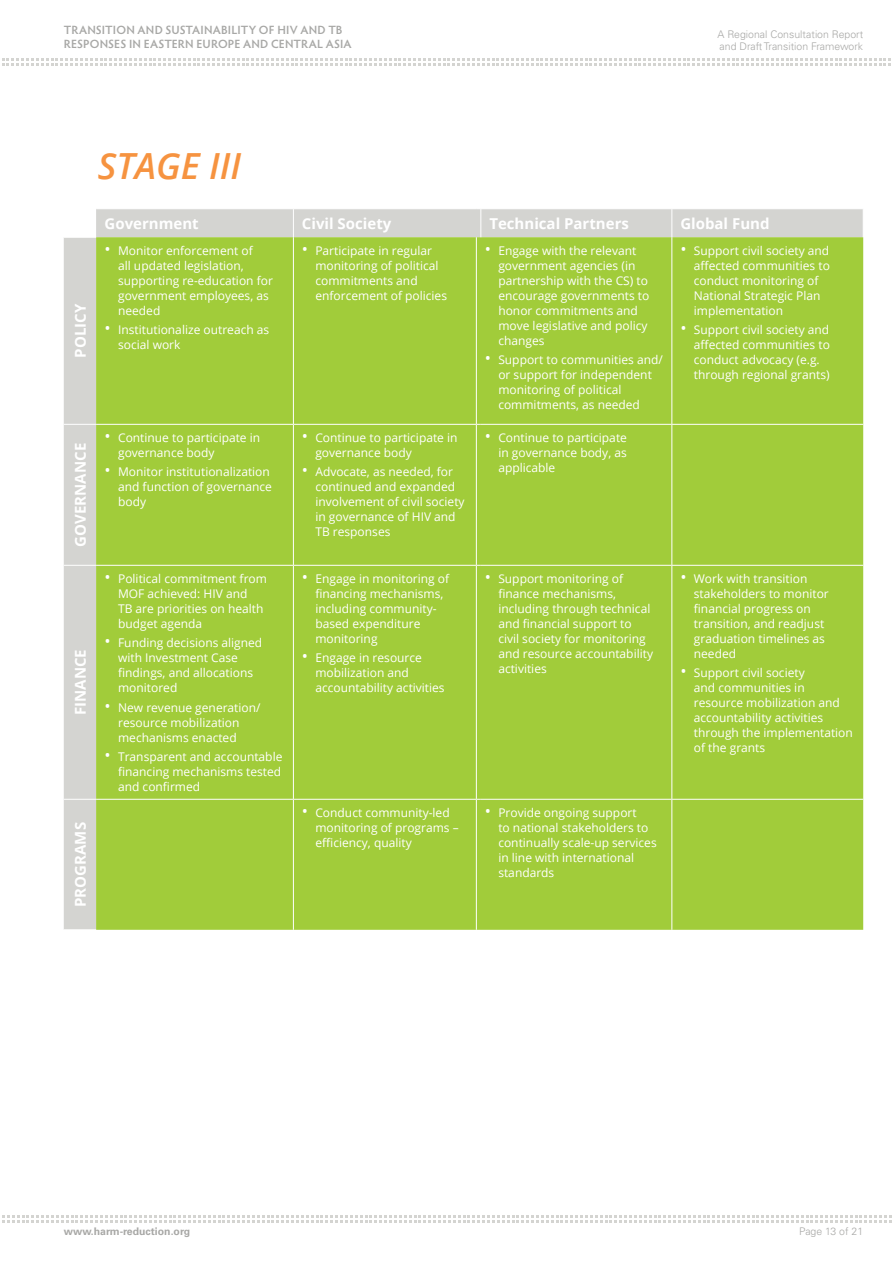
<style>
.page{position:relative;width:893px;height:1263px;background:#fff}
.page>*{position:absolute;margin:0;border:0;box-sizing:border-box;transform-origin:0 0}
.t1{font:italic 600 36px "Open Sans";color:#f69340}
.t2{font:700 15px "Open Sans";color:#fff}
.t3{font:12px/15px "Open Sans";color:#fff}
.t4{font:600 12px/14.4px "Hypatia Sans Pro";letter-spacing:.015em;color:#a8a8a6}
.t5{font:300 10.5px/12.6px "Univers LT Std";color:#a8a8a6}
.t6{font:700 10.5px "Univers LT Std";color:#a8a8a6}
.s1{font-size:16.5px}
</style>
<div class="page">
<svg style="left:2px;top:1215px;width:889px;height:7px"></svg>
<svg style="left:2px;top:59px;width:889px;height:7px"></svg>
<div style="left:64px;top:209px;width:799px;height:720px;background:#d4d4d1"></div>
<div style="left:96px;top:237px;width:767px;height:693px;background:#a1cc3a"></div>
<svg style="left:293px;top:209px;width:1px;height:28px"></svg>
<svg style="left:476px;top:209px;width:5px;height:28px"></svg>
<svg style="left:671px;top:209px;width:1px;height:28px"></svg>
<hr style="left:64px;top:237px;width:32px;height:1px;background:#fff">
<hr style="left:64px;top:424px;width:32px;height:1px;background:#fff">
<hr style="left:64px;top:565px;width:32px;height:1px;background:#fff">
<hr style="left:64px;top:799px;width:32px;height:1px;background:#fff">
<hr style="left:293px;top:237px;width:1px;height:187px;background:#fff">
<hr style="left:476px;top:237px;width:1px;height:187px;background:#fff">
<hr style="left:671px;top:237px;width:1px;height:187px;background:#fff">
<hr style="left:96px;top:424px;width:197px;height:1px;background:#fff">
<hr style="left:293px;top:424px;width:183px;height:1px;background:#fff">
<hr style="left:293px;top:425px;width:1px;height:140px;background:#fff">
<hr style="left:476px;top:425px;width:1px;height:140px;background:#fff">
<hr style="left:481px;top:424px;width:191px;height:1px;background:#fff">
<hr style="left:672px;top:424px;width:191px;height:1px;background:#fff">
<hr style="left:671px;top:425px;width:1px;height:140px;background:#fff">
<hr style="left:96px;top:565px;width:197px;height:1px;background:#fff">
<hr style="left:293px;top:565px;width:183px;height:1px;background:#fff">
<hr style="left:293px;top:566px;width:1px;height:233px;background:#fff">
<hr style="left:476px;top:566px;width:1px;height:233px;background:#fff">
<hr style="left:481px;top:565px;width:191px;height:1px;background:#fff">
<hr style="left:672px;top:565px;width:191px;height:1px;background:#fff">
<hr style="left:671px;top:566px;width:1px;height:233px;background:#fff">
<hr style="left:96px;top:799px;width:197px;height:1px;background:#fff">
<hr style="left:293px;top:799px;width:183px;height:1px;background:#fff">
<hr style="left:293px;top:800px;width:1px;height:130px;background:#fff">
<hr style="left:476px;top:800px;width:1px;height:130px;background:#fff">
<hr style="left:481px;top:799px;width:191px;height:1px;background:#fff">
<hr style="left:672px;top:799px;width:191px;height:1px;background:#fff">
<hr style="left:671px;top:800px;width:1px;height:130px;background:#fff">
<p class="t4" style="left:64px;top:22px;width:289px">TRANSITION AND SUSTAINABILITY OF HIV AND TB<br>RESPONSES IN EASTERN EUROPE AND CENTRAL ASIA</p>
<h1 class="t1" style="left:98px;top:142px;width:145px">STAGE III</h1>
<p class="t5" style="left:717px;top:28px;width:147px">A Regional Consultation Report and Draft Transition Framework</p>
<p class="t2" style="left:70px;top:358px;width:55px;rotate:-90deg">POLICY</p>
<p class="t2" style="left:105px;top:213px;width:96px">Government</p>
<p class="t2" style="left:302px;top:213px;width:91px">Civil Society</p>
<p class="t2" style="left:489px;top:213px;width:141px">Technical Partners</p>
<p class="t2" style="left:680px;top:213px;width:91px">Global Fund</p>
<p class="t3" style="left:118px;top:243px;width:156px;text-indent:-14px"><span class="s1">•</span> Monitor enforcement of<br>all updated legislation, supporting re-education for government employees, as needed</p>
<p class="t3" style="left:118px;top:322px;width:153px;text-indent:-14px"><span class="s1">•</span> Institutionalize outreach as social work</p>
<p class="t3" style="left:315px;top:243px;width:133px;text-indent:-14px"><span class="s1">•</span> Participate in regular monitoring of political commitments and enforcement of policies</p>
<p class="t3" style="left:498px;top:243px;width:153px;text-indent:-14px"><span class="s1">•</span> Engage with the relevant government agencies (in partnership with the CS) to encourage governments to honor commitments and move legislative and policy changes</p>
<p class="t3" style="left:498px;top:352px;width:166px;text-indent:-14px"><span class="s1">•</span> Support to communities and/ or support for independent monitoring of political commitments, as needed</p>
<p class="t3" style="left:694px;top:243px;width:138px;text-indent:-14px"><span class="s1">•</span> Support civil society and affected communities to conduct monitoring of<br>National Strategic Plan implementation</p>
<p class="t3" style="left:694px;top:322px;width:138px;text-indent:-14px"><span class="s1">•</span> Support civil society and affected communities to conduct advocacy (e.g. through regional grants)</p>
<p class="t2" style="left:70px;top:547px;width:105px;rotate:-90deg">GOVERNANCE</p>
<p class="t3" style="left:118px;top:430px;width:144px;text-indent:-14px"><span class="s1">•</span> Continue to participate in governance body</p>
<p class="t3" style="left:118px;top:464px;width:155px;text-indent:-14px"><span class="s1">•</span> Monitor institutionalization and function of governance body</p>
<p class="t2" style="left:70px;top:715px;width:67px;rotate:-90deg">FINANCE</p>
<p class="t2" style="left:70px;top:907px;width:86px;rotate:-90deg">PROGRAMS</p>
<p class="t3" style="left:118px;top:571px;width:150px;text-indent:-14px"><span class="s1">•</span> Political commitment from<br>MOF achieved: HIV and<br>TB are priorities on health budget agenda</p>
<p class="t3" style="left:118px;top:635px;width:146px;text-indent:-14px"><span class="s1">•</span> Funding decisions aligned with Investment Case findings, and allocations monitored</p>
<p class="t3" style="left:118px;top:699px;width:144px;text-indent:-14px"><span class="s1">•</span> New revenue generation/ resource mobilization mechanisms enacted</p>
<p class="t3" style="left:118px;top:749px;width:166px;text-align:justify;text-indent:-14px"><span class="s1">•</span> Transparent and accountable financing mechanisms tested and confirmed</p>
<p class="t3" style="left:315px;top:430px;width:144px;text-indent:-14px"><span class="s1">•</span> Continue to participate in governance body</p>
<p class="t3" style="left:315px;top:464px;width:151px;text-indent:-14px"><span class="s1">•</span> Advocate, as needed, for continued and expanded involvement of civil society in governance of HIV and<br>TB responses</p>
<p class="t3" style="left:315px;top:571px;width:135px;text-indent:-14px"><span class="s1">•</span> Engage in monitoring of financing mechanisms, including community&shy;based expenditure monitoring</p>
<p class="t3" style="left:315px;top:650px;width:131px;text-indent:-14px"><span class="s1">•</span> Engage in resource mobilization and accountability activities</p>
<p class="t3" style="left:498px;top:430px;width:130px;text-align:justify;text-indent:-14px"><span class="s1">•</span> Continue to participate in governance body, as applicable</p>
<p class="t3" style="left:498px;top:571px;width:156px;text-indent:-14px"><span class="s1">•</span> Support monitoring of finance mechanisms, including through technical and financial support to civil society for monitoring and resource accountability activities</p>
<p class="t3" style="left:694px;top:571px;width:136px;text-indent:-14px"><span class="s1">•</span> Work with transition stakeholders to monitor financial progress on transition, and readjust graduation timelines as needed</p>
<p class="t3" style="left:694px;top:665px;width:161px;text-indent:-14px"><span class="s1">•</span> Support civil society<br>and communities in resource mobilization and accountability activities through the implementation of the grants</p>
<p class="t3" style="left:315px;top:805px;width:145px;text-indent:-14px"><span class="s1">•</span> Conduct community-led monitoring of programs – efficiency, quality</p>
<p class="t3" style="left:498px;top:805px;width:160px;text-indent:-14px"><span class="s1">•</span> Provide ongoing support<br>to national stakeholders to continually scale-up services in line with international standards</p>
<p class="t6" style="left:64px;top:1225px;width:128px">www.harm-reduction.org</p>
<p class="t5" style="left:799px;top:1224px;width:65px">Page 13 of 21</p>
</div>
